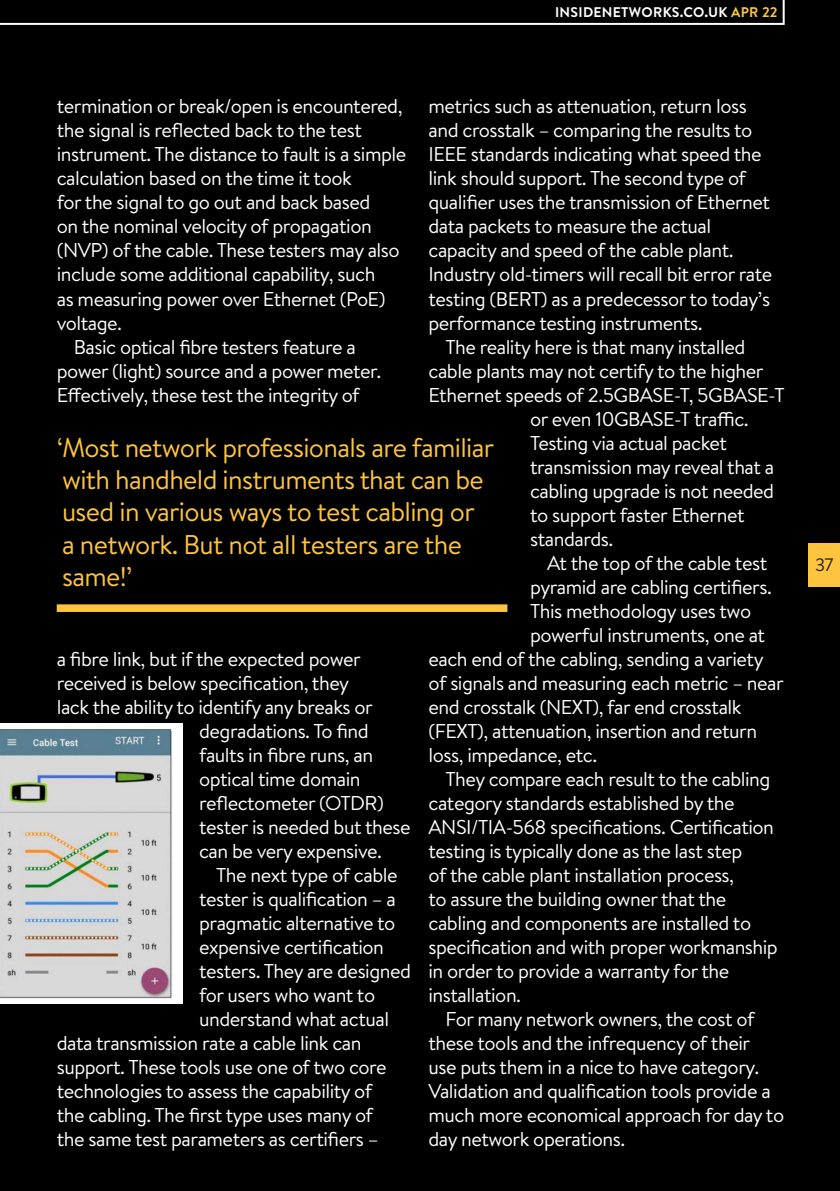
<style>
.page{position:relative;width:840px;height:1191px;background:#fff}
.page>*{position:absolute;margin:0;border:0;box-sizing:border-box;transform-origin:0 0}
.t1{font:27px/32.4px "Brandon Text";letter-spacing:-.025em;color:#fdc43f}
.Bodytext{font:20px/24px "Brandon Text";letter-spacing:-.025em;color:#fff}
.t2{font:18px "Brandon Text";color:#231f20}
.t3{font:700 14px "Brandon Text";letter-spacing:.02em;color:#fff}
.s1{color:#fdc43f}
</style>
<div class="page">
<div style="left:0;top:0;width:839px;height:1191px;background:#000"></div>
<svg style="left:0;top:0;width:784px;height:25px"></svg>
<div style="left:808px;top:543px;width:31px;height:43px;background:#fdc43f"></div>
<div style="left:57px;top:604px;width:450px;height:8px;background:#fdc43f"></div>
<img style="left:0;top:725px;width:182px;height:278px">
<p class="t3" style="left:555px;top:2px;width:224px">INSIDENETWORKS.CO.UK <span class="s1">APR 22</span></p>
<p class="Bodytext" style="left:57px;top:94px;width:351px">termination or break/open is encountered, the signal is reflected back to the test instrument. The distance to fault is a simple calculation based on the time it took<br>for the signal to go out and back based<br>on the nominal velocity of propagation (NVP) of the cable. These testers may also include some additional capability, such<br>as measuring power over Ethernet (PoE) voltage.</p>
<p class="Bodytext" style="left:57px;top:334px;width:326px;text-indent:17px">Basic optical fibre testers feature a power (light) source and a power meter.<br>Effectively, these test the integrity of</p>
<p class="Bodytext" style="left:428px;top:94px;width:345px">metrics such as attenuation, return loss and crosstalk – comparing the results to IEEE standards indicating what speed the link should support. The second type of qualifier uses the transmission of Ethernet data packets to measure the actual capacity and speed of the cable plant.<br>Industry old-timers will recall bit error rate testing (BERT) as a predecessor to today’s performance testing instruments.</p>
<p class="Bodytext" style="left:445px;top:334px;width:301px">The reality here is that many installed</p>
<p class="Bodytext" style="left:428px;top:358px;width:336px">cable plants may not certify to the higher</p>
<p class="Bodytext" style="left:428px;top:382px;width:357px">Ethernet speeds of 2.5GBASE-T, 5GBASE-T</p>
<p class="Bodytext" style="left:530px;top:406px;width:220px">or even 10GBASE-T traffic.</p>
<p class="Bodytext" style="left:530px;top:430px;width:198px">Testing via actual packet</p>
<p class="Bodytext" style="left:530px;top:454px;width:246px">transmission may reveal that a</p>
<p class="Bodytext" style="left:530px;top:478px;width:245px">cabling upgrade is not needed</p>
<p class="Bodytext" style="left:530px;top:502px;width:216px">to support faster Ethernet</p>
<p class="Bodytext" style="left:530px;top:526px;width:85px">standards.</p>
<p class="Bodytext" style="left:547px;top:550px;width:221px">At the top of the cable test</p>
<p class="Bodytext" style="left:530px;top:574px;width:243px">pyramid are cabling certifiers.</p>
<p class="Bodytext" style="left:530px;top:598px;width:222px">This methodology uses two</p>
<p class="Bodytext" style="left:530px;top:622px;width:236px">powerful instruments, one at</p>
<p class="Bodytext" style="left:428px;top:646px;width:336px">each end of the cabling, sending a variety</p>
<p class="Bodytext" style="left:428px;top:670px;width:357px">of signals and measuring each metric – near</p>
<p class="Bodytext" style="left:428px;top:694px;width:314px">end crosstalk (NEXT), far end crosstalk</p>
<p class="Bodytext" style="left:428px;top:718px;width:330px">(FEXT), attenuation, insertion and return</p>
<p class="Bodytext" style="left:428px;top:742px;width:170px">loss, impedance, etc.</p>
<p class="Bodytext" style="left:428px;top:766px;width:351px;text-indent:17px">They compare each result to the cabling category standards established by the ANSI/TIA-568 specifications. Certification testing is typically done as the last step<br>of the cable plant installation process,<br>to assure the building owner that the cabling and components are installed to specification and with proper workmanship in order to provide a warranty for the installation.</p>
<p class="Bodytext" style="left:428px;top:1006px;width:357px;text-indent:17px">For many network owners, the cost of these tools and the infrequency of their<br>use puts them in a nice to have category.<br>Validation and qualification tools provide a much more economical approach for day to day network operations.</p>
<p class="t1" style="left:57px;top:430px;width:439px">‘Most network professionals are familiar with handheld instruments that can be used in various ways to test cabling or<br>a network. But not all testers are the same!’</p>
<p class="Bodytext" style="left:57px;top:646px;width:305px">a fibre link, but if the expected power</p>
<p class="Bodytext" style="left:57px;top:670px;width:294px">received is below specification, they</p>
<p class="Bodytext" style="left:57px;top:694px;width:317px">lack the ability to identify any breaks or</p>
<p class="Bodytext" style="left:199px;top:718px;width:171px">degradations. To find</p>
<p class="Bodytext" style="left:199px;top:742px;width:175px">faults in fibre runs, an</p>
<p class="Bodytext" style="left:199px;top:766px;width:163px">optical time domain</p>
<p class="Bodytext" style="left:199px;top:790px;width:186px">reflectometer (OTDR)</p>
<p class="Bodytext" style="left:199px;top:814px;width:213px">tester is needed but these</p>
<p class="Bodytext" style="left:199px;top:838px;width:184px">can be very expensive.</p>
<p class="Bodytext" style="left:216px;top:862px;width:183px">The next type of cable</p>
<p class="Bodytext" style="left:199px;top:886px;width:198px">tester is qualification – a</p>
<p class="Bodytext" style="left:199px;top:910px;width:198px">pragmatic alternative to</p>
<p class="Bodytext" style="left:199px;top:934px;width:186px">expensive certification</p>
<p class="Bodytext" style="left:199px;top:958px;width:213px">testers. They are designed</p>
<p class="Bodytext" style="left:199px;top:982px;width:177px">for users who want to</p>
<p class="Bodytext" style="left:199px;top:1006px;width:191px">understand what actual</p>
<p class="Bodytext" style="left:57px;top:1030px;width:306px">data transmission rate a cable link can</p>
<p class="Bodytext" style="left:57px;top:1054px;width:331px">support. These tools use one of two core</p>
<p class="Bodytext" style="left:57px;top:1078px;width:317px">technologies to assess the capability of</p>
<p class="Bodytext" style="left:57px;top:1102px;width:317px">the cabling. The first type uses many of</p>
<p class="Bodytext" style="left:57px;top:1126px;width:323px">the same test parameters as certifiers –</p>
<p class="t2" style="left:814px;top:552px;width:20px">37</p>
</div>
